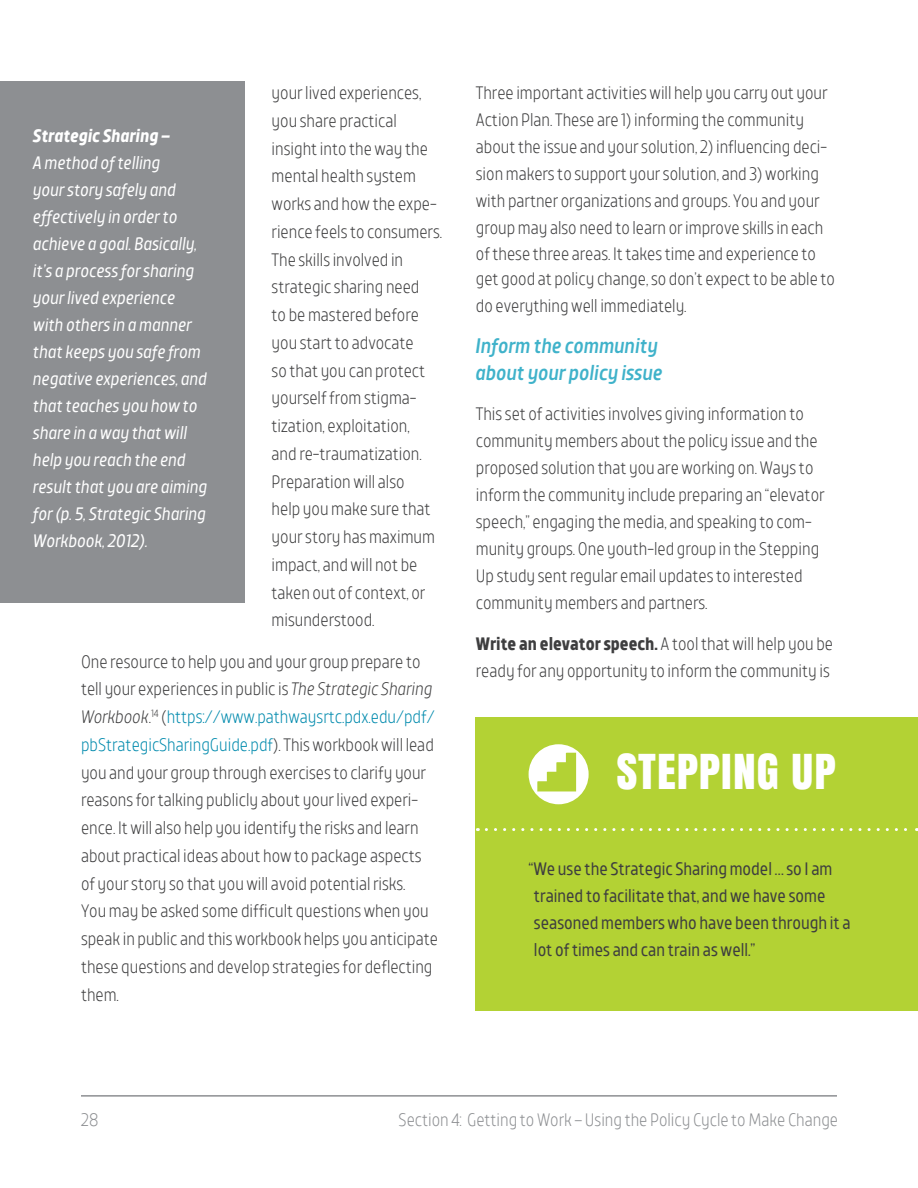
<style>
.page{position:relative;width:918px;height:1188px;background:#fff}
.page>*{position:absolute;margin:0;border:0;box-sizing:border-box;transform-origin:0 0}
.t1{font:45px "Anton";letter-spacing:.02em;color:#fff}
.main_-_subsequent_pa{font:italic 500 21px/27px "TT Teds";color:#3fb2ca}
.main_-_subsequent_pa-2{font:300 18px/27.8px "TT Teds";color:#3e3e3f}
.heading{font:300 18px/27.8px "TT Teds";color:#3e3e3f}
.t2{font:italic 18px/27px "TT Teds";color:#fff}
.quote_-_big_-_anton{font:18px/27px "TT Teds";color:#3e3e3f}
.t3{font:300 18px "TT Teds";color:#8d8f92}
.s1{font-style:italic}
.s2{color:#008aad}
.s3{font-weight:700}
</style>
<div class="page">
<div style="left:0;top:81px;width:245px;height:522px;background:#8d8f92"></div>
<div style="left:476px;top:717px;width:442px;height:294px;background:#b3d234"></div>
<svg style="left:529px;top:744px;width:60px;height:60px"></svg>
<svg style="left:486px;top:828px;width:431px;height:3px"></svg>
<hr style="left:81px;top:1095px;width:756px;height:2px;background:#8d8f92">
<p class="heading" style="left:272px;top:79px;width:172px">your lived experiences, you share practical insight into the way the mental health system works and how the expe&shy;rience feels to consumers.<br>The skills involved in strategic sharing need<br>to be mastered before you start to advocate<br>so that you can protect yourself from stigma&shy;tization, exploitation,<br>and re-traumatization.<br>Preparation will also<br>help you make sure that your story has maximum impact, and will not be taken out of context, or misunderstood.</p>
<p class="main_-_subsequent_pa-2" style="left:81px;top:648px;width:359px">One resource to help you and your group prepare to tell your experiences in public is <span class="s1">The Strategic Sharing Workbook</span>.<sup>14</sup> (<span class="s2">https://www.pathwaysrtc.pdx.edu/pdf/ pbStrategicSharingGuide.pdf</span>). This workbook will lead you and your group through exercises to clarify your reasons for talking publicly about your lived experi&shy;ence. It will also help you identify the risks and learn about practical ideas about how to package aspects of your story so that you will avoid potential risks.<br>You may be asked some difficult questions when you speak in public and this workbook helps you anticipate these questions and develop strategies for deflecting them.</p>
<p class="t2" style="left:33px;top:123px;width:176px"><span class="s3">Strategic Sharing –<br></span>A method of telling<br>your story safely and effectively in order to achieve a goal. Basically, it’s a process for sharing your lived experience with others in a manner that keeps you safe from negative experiences, and that teaches you how to share in a way that will help you reach the end result that you are aiming for (p. 5, Strategic Sharing<br>Workbook, 2012).</p>
<p class="main_-_subsequent_pa-2" style="left:476px;top:80px;width:361px;line-height:26.7px">Three important activities will help you carry out your Action Plan. These are 1) informing the community about the issue and your solution, 2) influencing deci&shy;sion makers to support your solution, and 3) working with partner organizations and groups. You and your group may also need to learn or improve skills in each of these three areas. It takes time and experience to get good at policy change, so don’t expect to be able to do everything well immediately.</p>
<p class="main_-_subsequent_pa" style="left:476px;top:332px;width:189px">Inform the community about your policy issue</p>
<p class="main_-_subsequent_pa-2" style="left:476px;top:400px;width:350px;line-height:27px">This set of activities involves giving information to community members about the policy issue and the proposed solution that you are working on. Ways to inform the community include preparing an “elevator speech,” engaging the media, and speaking to com&shy;munity groups. One youth-led group in the Stepping Up study sent regular email updates to interested community members and partners.</p>
<p class="main_-_subsequent_pa-2" style="left:476px;top:630px;width:359px;line-height:27px"><span class="s3">Write an elevator speech.</span> A tool that will help you be ready for any opportunity to inform the community is</p>
<p class="t1" style="left:617px;top:737px;width:221px">STEPPING UP</p>
<p class="quote_-_big_-_anton" style="left:534px;top:856px;width:318px;text-indent:-5px">“We use the Strategic Sharing model … so I am trained to facilitate that, and we have some seasoned members who have been through it a lot of times and can train as well.”</p>
<p class="t3" style="left:81px;top:1108px;width:19px">28</p>
<p class="t3" style="left:399px;top:1108px;width:441px">Section 4: Getting to Work – Using the Policy Cycle to Make Change</p>
</div>
